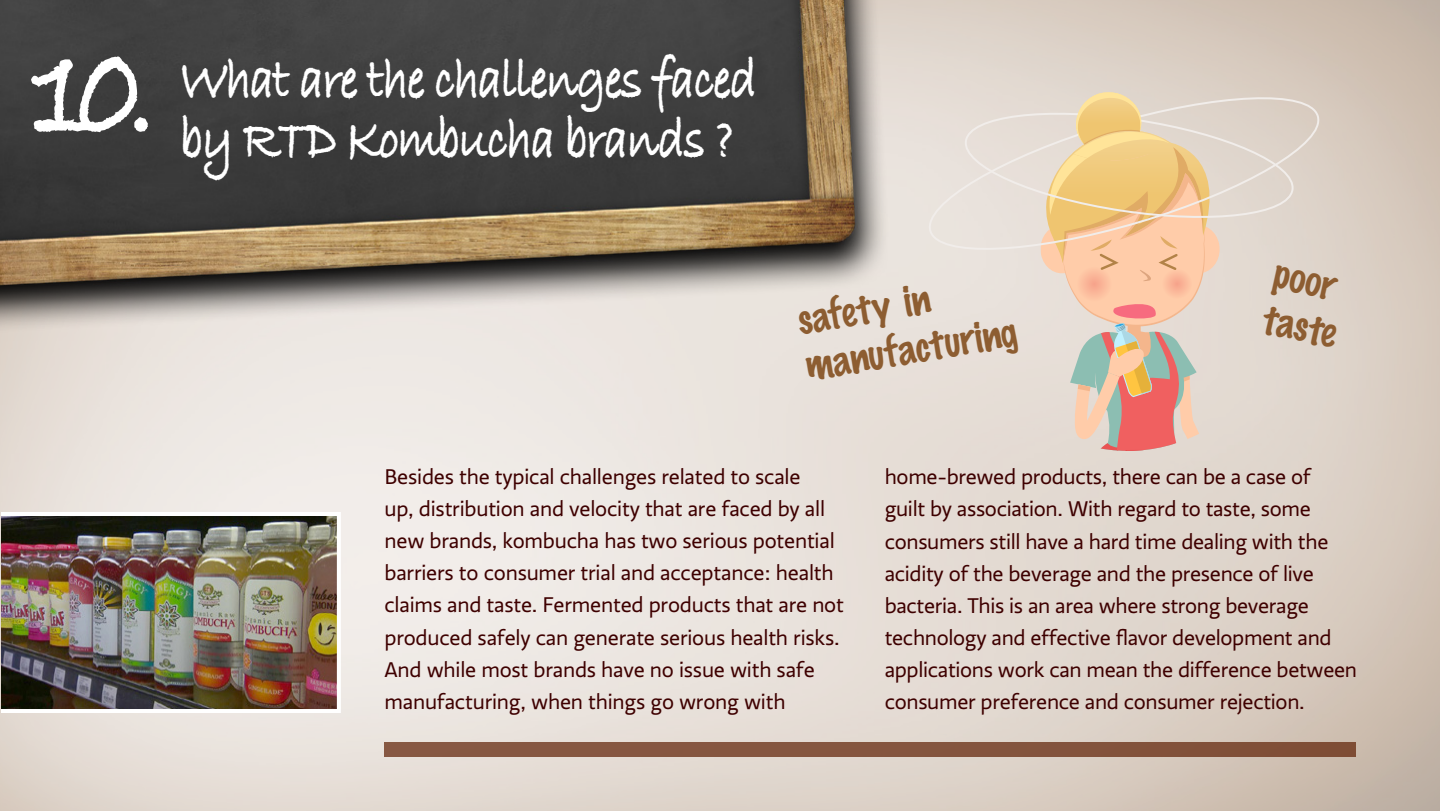
<style>
.page{position:relative;width:1440px;height:811px;background:#fff}
.page>*{position:absolute;margin:0;border:0;box-sizing:border-box;transform-origin:0 0}
.t1{font:700 145.8px "Bradley Hand ITCTT";color:#fff;scale:.8 1}
.t2{font:700 60px/60px "Bradley Hand ITCTT";letter-spacing:-.03em;color:#fff;scale:.8 1}
.t3{font:100 38.8px/46.2px "Marker Felt";color:#8d5d31}
.t4{font:22px/32px "Ratio";letter-spacing:-.01em;color:#3e0000}
</style>
<div class="page">
<img style="left:0;top:0;width:937px;height:356px">
<div style="left:384px;top:742px;width:972px;height:15px;background:#85553f"></div>
<img style="left:1px;top:516px;width:340px;height:197px">
<svg style="left:922px;top:87px;width:404px;height:173px;background:#e2d9d0"></svg>
<svg style="left:960px;top:92px;width:338px;height:359px;background:#e6d0bc"></svg>
<h1 class="t1" style="left:32px;top:-22px;width:158px">10.</h1>
<h2 class="t2" style="left:180px;top:47px;width:723px">What are the challenges faced by RTD Kombucha brands ?</h2>
<h3 class="t3" style="left:794px;top:296px;width:216px;rotate:-9deg">safety in manufacturing</h3>
<h3 class="t3" style="left:1280px;top:248px;width:76px;rotate:13deg">poor taste</h3>
<p class="t4" style="left:384px;top:461px;width:461px">Besides the typical challenges related to scale<br>up, distribution and velocity that are faced by all new brands, kombucha has two serious potential barriers to consumer trial and acceptance: health claims and taste. Fermented products that are not produced safely can generate serious health risks.<br>And while most brands have no issue with safe manufacturing, when things go wrong with</p>
<p class="t4" style="left:885px;top:461px;width:474px">home-brewed products, there can be a case of<br>guilt by association. With regard to taste, some consumers still have a hard time dealing with the acidity of the beverage and the presence of live bacteria. This is an area where strong beverage technology and effective flavor development and applications work can mean the difference between consumer preference and consumer rejection.</p>
</div>
